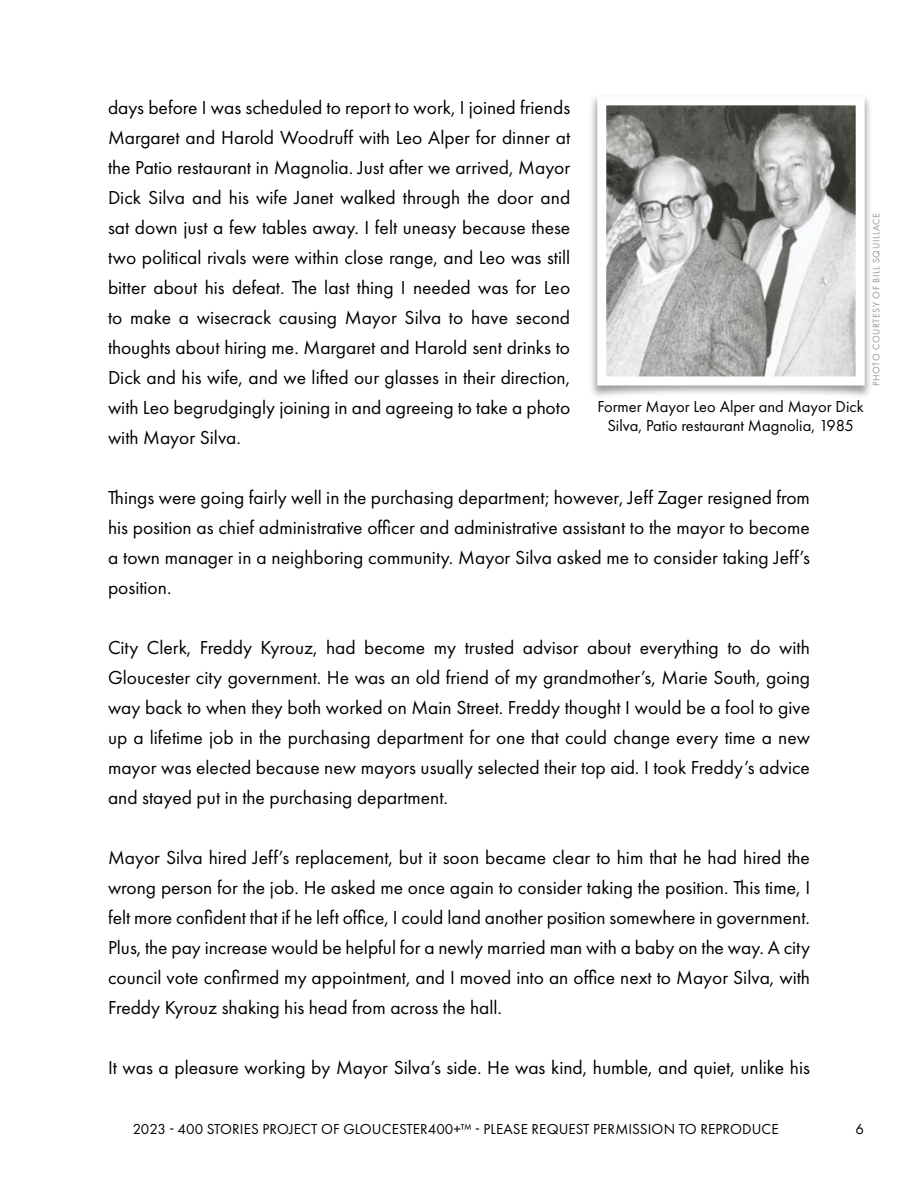
<style>
.page{position:relative;width:918px;height:1188px;background:#fff}
.page>*{position:absolute;margin:0;border:0;box-sizing:border-box;transform-origin:0 0}
.t1{font:19.5px/30px "Futura PT";color:#000;text-align:justify}
.t2{font:16.5px/19.8px "Futura PT";color:#000;text-align:center}
.t3{font:15px "Futura PT";letter-spacing:.01em;color:#000}
.t4{font:9.75px "Futura PT";letter-spacing:.06em;color:#939598}
</style>
<div class="page">
<div style="left:588px;top:93px;width:285px;height:306px;background:#000;opacity:.4"></div>
<img style="left:607px;top:106px;width:248px;height:269px">
<div style="left:597px;top:96px;width:268px;height:289px;border:9px solid #fff"></div>
<p class="t1" style="left:108px;top:92px;width:464px">days before I was scheduled to report to work, I joined friends Margaret and Harold Woodruff with Leo Alper for dinner at the Patio restaurant in Magnolia. Just after we arrived, Mayor Dick Silva and his wife Janet walked through the door and sat down just a few tables away. I felt uneasy because these two political rivals were within close range, and Leo was still bitter about his defeat. The last thing I needed was for Leo to make a wisecrack causing Mayor Silva to have second thoughts about hiring me. Margaret and Harold sent drinks to Dick and his wife, and we lifted our glasses in their direction, with Leo begrudgingly joining in and agreeing to take a photo with Mayor Silva.</p>
<p class="t2" style="left:598px;top:396px;width:268px">Former Mayor Leo Alper and Mayor Dick<br>Silva, Patio restaurant Magnolia, 1985</p>
<p class="t4" style="left:871px;top:386px;width:174px;rotate:-90deg">PHOTO COURTESY OF BILL SQUILLACE</p>
<p class="t1" style="left:108px;top:482px;width:704px">Things were going fairly well in the purchasing department; however, Jeff Zager resigned from his position as chief administrative officer and administrative assistant to the mayor to become a town manager in a neighboring community. Mayor Silva asked me to consider taking Jeff’s position.</p>
<p class="t1" style="left:108px;top:632px;width:704px">City Clerk, Freddy Kyrouz, had become my trusted advisor about everything to do with Gloucester city government. He was an old friend of my grandmother’s, Marie South, going way back to when they both worked on Main Street. Freddy thought I would be a fool to give up a lifetime job in the purchasing department for one that could change every time a new mayor was elected because new mayors usually selected their top aid. I took Freddy’s advice and stayed put in the purchasing department.</p>
<p class="t1" style="left:108px;top:842px;width:704px">Mayor Silva hired Jeff’s replacement, but it soon became clear to him that he had hired the wrong person for the job. He asked me once again to consider taking the position. This time, I felt more confident that if he left office, I could land another position somewhere in government.<br>Plus, the pay increase would be helpful for a newly married man with a baby on the way. A city council vote confirmed my appointment, and I moved into an office next to Mayor Silva, with Freddy Kyrouz shaking his head from across the hall.</p>
<p class="t1" style="left:108px;top:1052px;width:703px">It was a pleasure working by Mayor Silva’s side. He was kind, humble, and quiet, unlike his</p>
<p class="t3" style="left:133px;top:1120px;width:648px">2023 - 400 STORIES PROJECT OF GLOUCESTER400+™ - PLEASE REQUEST PERMISSION TO REPRODUCE</p>
<p class="t3" style="left:855px;top:1120px;width:10px">6</p>
</div>
